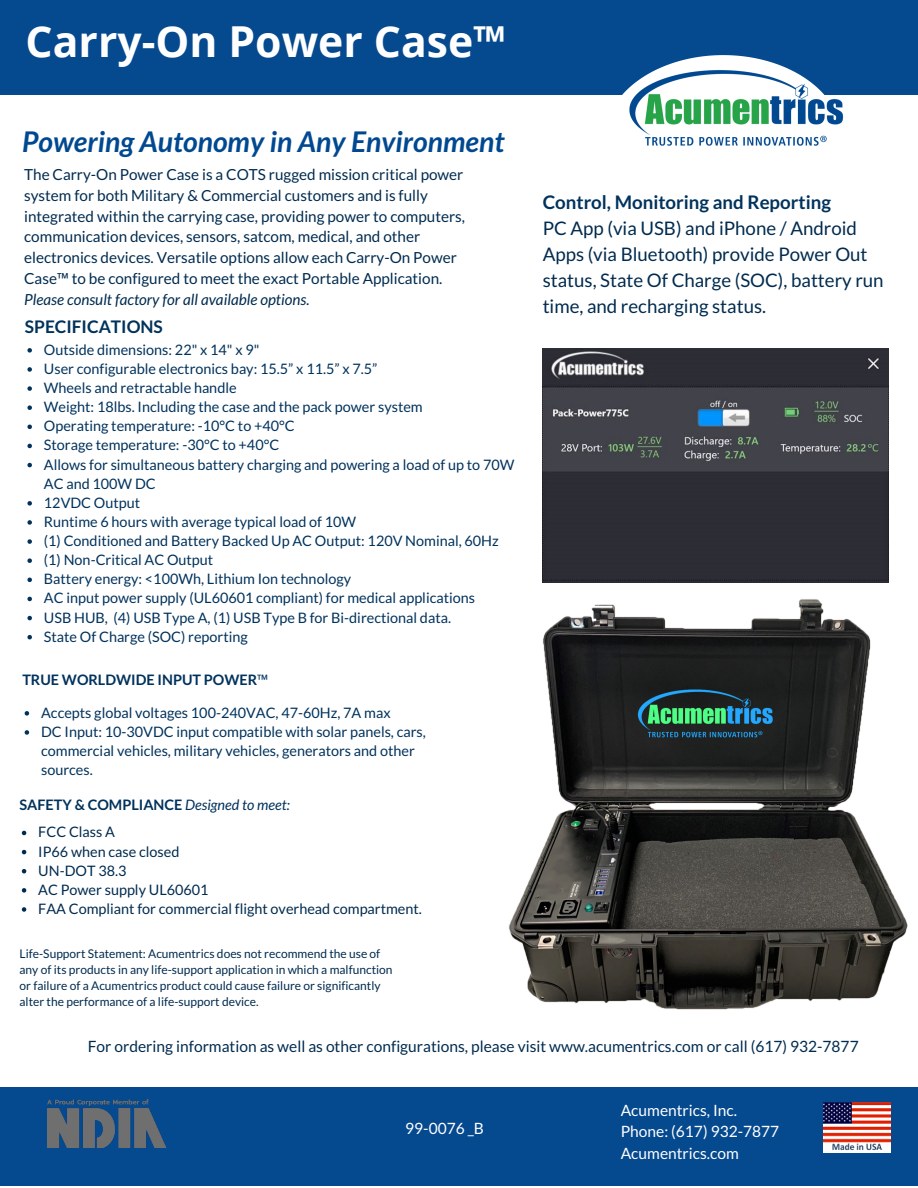
<style>
.page{position:relative;width:918px;height:1188px;background:#fff}
.page>*{position:absolute;margin:0;border:0;box-sizing:border-box;transform-origin:0 0}
.t1{font:700 42.75px "Open Sans";color:#fff}
.t2{font:italic 700 28.5px "Lato";color:#004990}
.t3{font:18.75px/25.8px "Lato";color:#002b4f}
.t4{font:700 18.75px "Lato";color:#00325c}
.t5{font:700 17.25px "Lato";color:#00325c}
.t6{font:15.6px "Lato";color:#002b4f}
.t7{font:15.6px "Lato";color:#fff}
.t8{font:15.3px/20.9px "Lato";color:#002b4f}
.t9{font:14.4px/19.2px "Lato";color:#00325c}
.t10{font:14.4px "Lato";color:#002b4f}
.t11{font:700 14.4px "Lato";color:#00325c}
.t12{font:12px/16px "Lato";color:#002b4f}
.s1{font-family:"Noto Sans"}
.s2{font-style:italic}
.s3{font-weight:400;font-style:italic}
</style>
<div class="page">
<div style="left:0;top:0;width:918px;height:95px;background:#05498f"></div>
<div style="left:0;top:1087px;width:918px;height:99px;background:#05498f"></div>
<img style="left:823px;top:1103px;width:68px;height:49px">
<img style="left:48px;top:1100px;width:118px;height:47px">
<img style="left:543px;top:349px;width:345px;height:179px">
<img style="left:622px;top:55px;width:222px;height:91px">
<img style="left:509px;top:528px;width:399px;height:482px">
<img style="left:584px;top:655px;width:242px;height:118px">
<svg style="left:27px;top:348px;width:5px;height:5px"></svg>
<svg style="left:27px;top:367px;width:5px;height:5px"></svg>
<svg style="left:27px;top:386px;width:5px;height:5px"></svg>
<svg style="left:27px;top:405px;width:5px;height:5px"></svg>
<svg style="left:27px;top:425px;width:5px;height:4px"></svg>
<svg style="left:27px;top:444px;width:5px;height:4px"></svg>
<svg style="left:27px;top:463px;width:5px;height:4px"></svg>
<svg style="left:27px;top:501px;width:5px;height:5px"></svg>
<svg style="left:27px;top:520px;width:5px;height:5px"></svg>
<svg style="left:27px;top:539px;width:5px;height:5px"></svg>
<svg style="left:27px;top:558px;width:5px;height:5px"></svg>
<svg style="left:27px;top:578px;width:5px;height:4px"></svg>
<svg style="left:27px;top:597px;width:5px;height:4px"></svg>
<svg style="left:27px;top:616px;width:5px;height:4px"></svg>
<svg style="left:27px;top:635px;width:5px;height:4px"></svg>
<svg style="left:22px;top:831px;width:4px;height:4px"></svg>
<svg style="left:22px;top:850px;width:4px;height:4px"></svg>
<svg style="left:22px;top:869px;width:4px;height:4px"></svg>
<svg style="left:22px;top:888px;width:4px;height:5px"></svg>
<svg style="left:22px;top:907px;width:4px;height:5px"></svg>
<svg style="left:25px;top:711px;width:4px;height:5px"></svg>
<svg style="left:25px;top:730px;width:4px;height:5px"></svg>
<p class="t1" style="left:26px;top:11px;width:481px">Carry-On Power Case™</p>
<p class="t2" style="left:22px;top:124px;width:484px">Powering Autonomy in Any Environment</p>
<p class="t8" style="left:24px;top:164px;width:442px">The Carry-On Power Case is a COTS rugged mission critical power system for both Military &amp; Commercial customers and is fully integrated within the carrying case, providing power to computers, communication devices, sensors, satcom, medical, and other electronics devices. Versatile options allow each Carry-On Power Case<span class="s1">™</span> to be configured to meet the exact Portable Application.<br><span class="s2">Please consult factory for all available options.</span></p>
<p class="t9" style="left:44px;top:340px;width:217px">Outside dimensions: 22" x 14" x 9"</p>
<p class="t9" style="left:44px;top:359px;width:335px">User configurable electronics bay: 15.5” x 11.5” x 7.5”</p>
<p class="t9" style="left:44px;top:378px;width:194px">Wheels and retractable handle</p>
<p class="t9" style="left:44px;top:397px;width:380px">Weight: 18lbs. Including the case and the pack power system</p>
<p class="t9" style="left:44px;top:416px;width:252px">Operating temperature: -10°C to +40°C</p>
<p class="t9" style="left:44px;top:435px;width:237px">Storage temperature: -30°C to +40°C</p>
<p class="t9" style="left:44px;top:454px;width:472px">Allows for simultaneous battery charging and powering a load of up to 70W<br>AC and 100W DC</p>
<p class="t9" style="left:44px;top:493px;width:98px">12VDC Output</p>
<p class="t9" style="left:44px;top:512px;width:314px">Runtime 6 hours with average typical load of 10W</p>
<p class="t9" style="left:44px;top:531px;width:456px">(1) Conditioned and Battery Backed Up AC Output: 120V Nominal, 60Hz</p>
<p class="t9" style="left:44px;top:550px;width:171px">(1) Non-Critical AC Output</p>
<p class="t9" style="left:44px;top:569px;width:309px">Battery energy: &lt;100Wh, Lithium Ion technology</p>
<p class="t9" style="left:44px;top:588px;width:433px">AC input power supply (UL60601 compliant) for medical applications</p>
<p class="t9" style="left:44px;top:607px;width:409px">USB HUB, (4) USB Type A, (1) USB Type B for Bi-directional data.</p>
<p class="t9" style="left:44px;top:627px;width:205px">State Of Charge (SOC) reporting</p>
<p class="t5" style="left:25px;top:316px;width:139px">SPECIFICATIONS</p>
<p class="t11" style="left:22px;top:671px;width:247px">TRUE WORLDWIDE INPUT POWER<span class="s1">™</span></p>
<p class="t9" style="left:41px;top:703px;width:351px">Accepts global voltages 100-240VAC, 47-60Hz, 7A max</p>
<p class="t9" style="left:41px;top:722px;width:386px">DC Input: 10-30VDC input compatible with solar panels, cars, commercial vehicles, military vehicles, generators and other sources.</p>
<p class="t11" style="left:20px;top:795px;width:272px">SAFETY &amp; COMPLIANCE <span class="s3">Designed to meet:</span></p>
<p class="t10" style="left:38px;top:823px;width:78px">FCC Class A</p>
<p class="t10" style="left:38px;top:842px;width:143px">IP66 when case closed</p>
<p class="t10" style="left:38px;top:862px;width:90px">UN-DOT 38.3</p>
<p class="t10" style="left:38px;top:881px;width:172px">AC Power supply UL60601</p>
<p class="t10" style="left:38px;top:900px;width:385px">FAA Compliant for commercial flight overhead compartment.</p>
<p class="t12" style="left:20px;top:945px;width:375px">Life-Support Statement: Acumentrics does not recommend the use of any of its products in any life-support application in which a malfunction or failure of a Acumentrics product could cause failure or significantly alter the performance of a life-support device.</p>
<p class="t4" style="left:543px;top:191px;width:290px">Control, Monitoring and Reporting</p>
<p class="t3" style="left:543px;top:215px;width:342px">PC App (via USB) and iPhone / Android Apps (via Bluetooth) provide Power Out status, State Of Charge (SOC), battery run time, and recharging status.</p>
<p class="t6" style="left:88px;top:1037px;width:772px">For ordering information as well as other configurations, please visit www.acumentrics.com or call (617) 932-7877</p>
<p class="t7" style="left:405px;top:1118px;width:80px">99-0076 _B</p>
<p class="t7" style="left:621px;top:1100px;width:118px">Acumentrics, Inc.</p>
<p class="t7" style="left:621px;top:1122px;width:160px">Phone: (617) 932-7877</p>
<p class="t7" style="left:621px;top:1143px;width:120px">Acumentrics.com</p>
</div>
